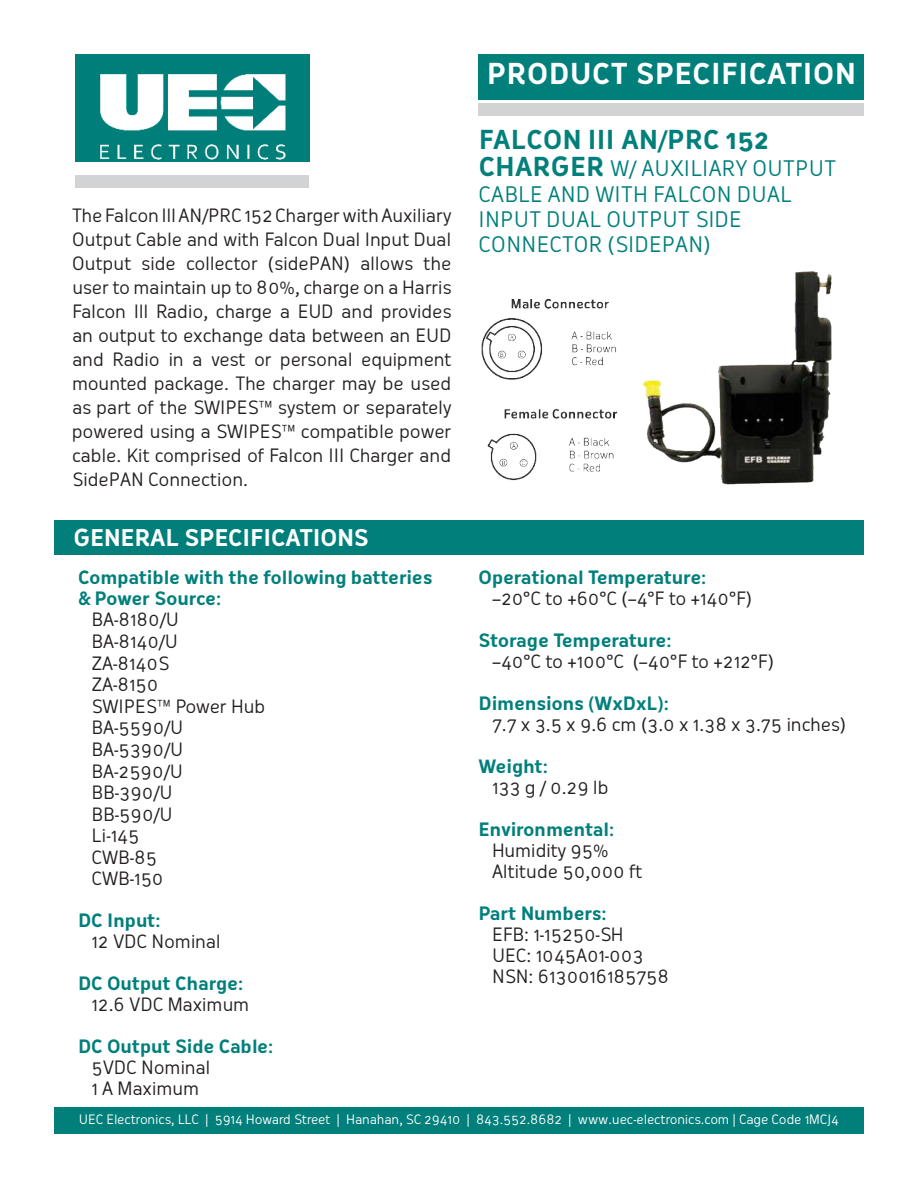
<style>
.page{position:relative;width:918px;height:1188px;background:#fff}
.page>*{position:absolute;margin:0;border:0;box-sizing:border-box;transform-origin:0 0}
.t1{font:700 28.2px "Oceania";letter-spacing:.025em;color:#fff}
.t2{font:700 25.5px "Oceania";letter-spacing:.015em;color:#007f7b}
.t3{font:700 22.5px "Oceania";color:#fff}
.t4{font:21px/25.2px "Oceania";letter-spacing:.015em;color:#007f7b}
.t5{font:18px/21.6px "Oceania";color:#231f20}
.t6{font:700 18px/21px "Oceania";letter-spacing:-.01em;color:#007f7b}
.t7{font:18px "Oceania";letter-spacing:-.02em;color:#231f20}
.t8{font:12.75px "Oceania";letter-spacing:-.01em;color:#fff}
.s1{font-weight:700;font-size:25.5px}
</style>
<div class="page">
<div style="left:55px;top:1107px;width:809px;height:27px;background:#007f7b"></div>
<div style="left:55px;top:520px;width:809px;height:35px;background:#007f7b"></div>
<div style="left:479px;top:54px;width:385px;height:45px;background:#007f7b"></div>
<img style="left:75px;top:54px;width:235px;height:108px">
<div style="left:479px;top:103px;width:385px;height:13px;background:#d1d3d4"></div>
<div style="left:75px;top:175px;width:234px;height:13px;background:#d1d3d4"></div>
<img style="left:668px;top:271px;width:164px;height:214px">
<img style="left:481px;top:299px;width:187px;height:182px">
<p class="t5" style="left:72px;top:206px;width:381px;line-height:24px;text-align:justify">The Falcon Ill AN/PRC 152 Charger with Auxiliary Output Cable and with Falcon Dual Input Dual Output side collector (sidePAN) allows the user to maintain up to 80%, charge on a Harris Falcon Ill Radio, charge a EUD and provides an output to exchange data between an EUD and Radio in a vest or personal equipment mounted package. The charger may be used as part of the SWIPES™ system or separately powered using a SWIPES™ compatible power cable. Kit comprised of Falcon III Charger and SidePAN Connection.</p>
<p class="t3" style="left:74px;top:528px;width:297px">GENERAL SPECIFICATIONS</p>
<p class="t6" style="left:78px;top:568px;width:356px">Compatible with the following batteries &amp; Power Source:</p>
<p class="t5" style="left:92px;top:611px;width:176px">BA-8180/U<br>BA-8140/U<br>ZA-8140S<br>ZA-8150<br>SWIPES™ Power Hub<br>BA-5590/U<br>BA-5390/U<br>BA-2590/U<br>BB-390/U<br>BB-590/U<br>Li-145<br>CWB-85<br>CWB-150</p>
<p class="t6" style="left:78px;top:911px;width:84px">DC Input:</p>
<p class="t5" style="left:92px;top:932px;width:131px">12 VDC Nominal</p>
<p class="t6" style="left:78px;top:974px;width:167px">DC Output Charge:</p>
<p class="t5" style="left:92px;top:995px;width:159px">12.6 VDC Maximum</p>
<p class="t6" style="left:78px;top:1037px;width:197px">DC Output Side Cable:</p>
<p class="t5" style="left:92px;top:1059px;width:121px;line-height:21px">5VDC Nominal<br>1 A Maximum</p>
<h1 class="t1" style="left:487px;top:62px;width:370px">PRODUCT SPECIFICATION</h1>
<h2 class="t2" style="left:479px;top:130px;width:292px">FALCON III AN/PRC 152</h2>
<p class="t4" style="left:479px;top:158px;width:359px"><span class="s1">CHARGER</span> W/ AUXILIARY OUTPUT<br>CABLE AND WITH FALCON DUAL<br>INPUT DUAL OUTPUT SIDE<br>CONNECTOR (SIDEPAN)</p>
<p class="t6" style="left:478px;top:568px;width:229px">Operational Temperature:</p>
<p class="t5" style="left:492px;top:589px;width:262px">–20°C to +60°C (–4°F to +140°F)</p>
<p class="t6" style="left:478px;top:631px;width:195px">Storage Temperature:</p>
<p class="t5" style="left:492px;top:652px;width:283px">–40°C to +100°C (–40°F to +212°F)</p>
<p class="t6" style="left:478px;top:694px;width:192px">Dimensions (WxDxL):</p>
<p class="t7" style="left:492px;top:717px;width:355px">7.7 x 3.5 x 9.6 cm (3.0 x 1.38 x 3.75 inches)</p>
<p class="t6" style="left:478px;top:757px;width:71px">Weight:</p>
<p class="t5" style="left:492px;top:778px;width:119px">133 g / 0.29 lb</p>
<p class="t6" style="left:478px;top:820px;width:137px">Environmental:</p>
<p class="t5" style="left:492px;top:841px;width:152px;line-height:21px">Humidity 95%<br>Altitude 50,000 ft</p>
<p class="t6" style="left:478px;top:904px;width:130px">Part Numbers:</p>
<p class="t5" style="left:492px;top:925px;width:178px;line-height:21px">EFB: 1-15250-SH<br>UEC: 1045A01-003<br>NSN: 6130016185758</p>
<p class="t8" style="left:79px;top:1115px;width:762px">UEC Electronics, LLC | 5914 Howard Street | Hanahan, SC 29410 | 843.552.8682 | www.uec-electronics.com | Cage Code 1MCJ4</p>
</div>
